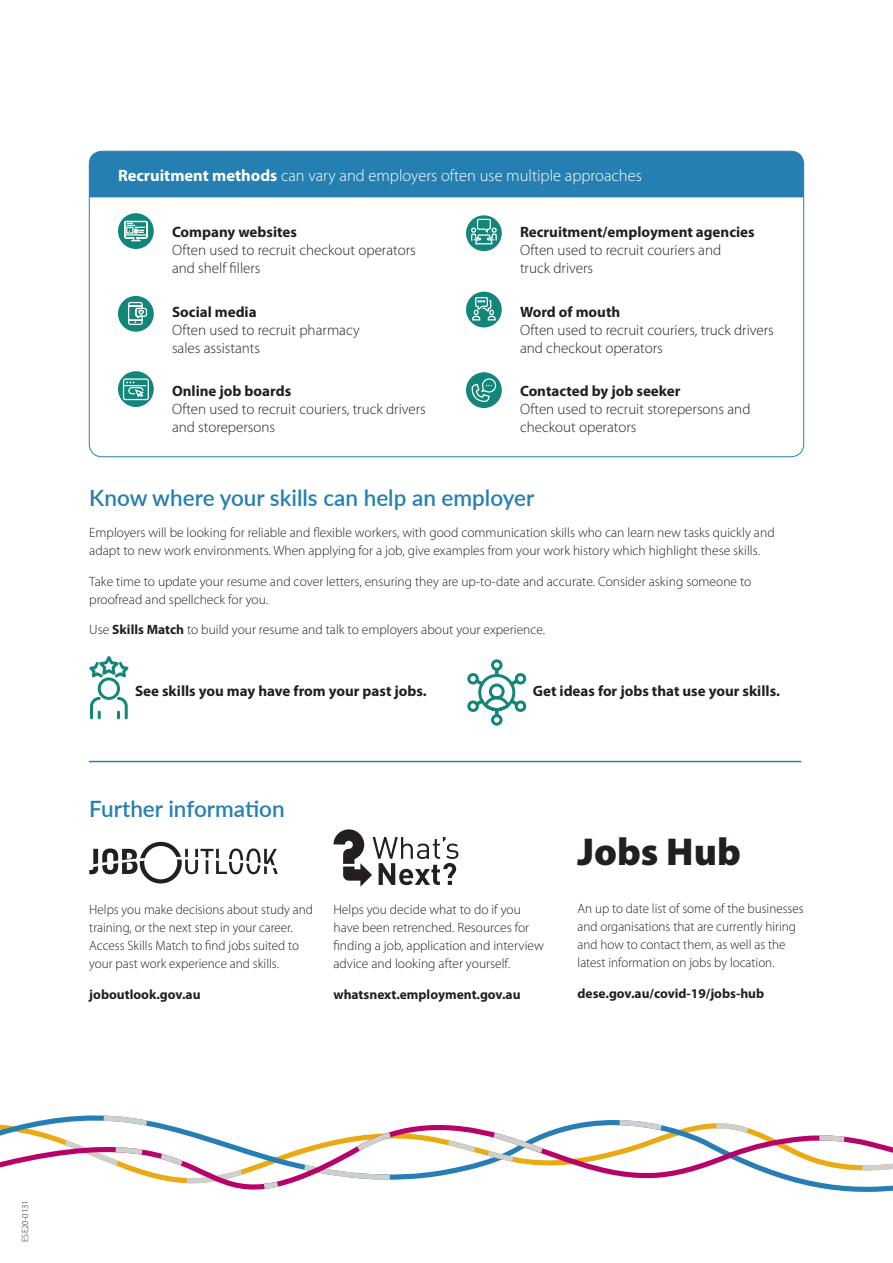
<style>
.page{position:relative;width:893px;height:1263px;background:#fff}
.page>*{position:absolute;margin:0;border:0;box-sizing:border-box;transform-origin:0 0}
.Body{font:900 39px "Myriad Pro";color:#231f20}
.t1{font:600 22.5px "Lato";color:#257fb1}
.Body-2{font:300 16.5px "Myriad Pro";color:#fff}
.Body-3{font:300 15px/18px "Myriad Pro";color:#231f20}
.Body-4{font:700 15px "Myriad Pro";color:#231f20}
.Body-5{font:300 13.5px/18px "Myriad Pro";color:#231f20}
.Hyperlink{font:700 13.5px "Myriad Pro";color:#231f20}
.t2{font:300 9px "Myriad Pro";color:#231f20}
.s1{font-weight:700}
</style>
<div class="page">
<div style="left:89px;top:151px;width:715px;height:46px;background:#257fb1"></div>
<div style="left:118px;top:213px;width:36px;height:36px;background:#128679;border-radius:50%"></div>
<svg style="left:124px;top:220px;width:24px;height:22px"></svg>
<div style="left:118px;top:296px;width:36px;height:36px;background:#128679;border-radius:50%"></div>
<svg style="left:128px;top:301px;width:20px;height:24px"></svg>
<svg style="left:118px;top:371px;width:36px;height:36px"></svg>
<div style="left:123px;top:378px;width:26px;height:22px;border:1px solid #fff;border-radius:2px"></div>
<svg style="left:124px;top:381px;width:22px;height:18px"></svg>
<div style="left:466px;top:215px;width:36px;height:36px;background:#128679;border-radius:50%"></div>
<svg style="left:470px;top:218px;width:27px;height:27px"></svg>
<div style="left:466px;top:292px;width:36px;height:35px;background:#128679;border-radius:50%"></div>
<svg style="left:472px;top:296px;width:24px;height:25px"></svg>
<div style="left:466px;top:372px;width:36px;height:36px;background:#128679;border-radius:50%"></div>
<svg style="left:472px;top:372px;width:25px;height:30px"></svg>
<svg style="left:89px;top:656px;width:40px;height:64px"></svg>
<svg style="left:467px;top:659px;width:60px;height:67px"></svg>
<svg style="left:89px;top:842px;width:189px;height:41px"></svg>
<svg style="left:333px;top:829px;width:125px;height:58px"></svg>
<svg style="left:0;top:1115px;width:893px;height:77px"></svg>
<svg style="left:442px;top:1129px;width:106px;height:36px"></svg>
<svg style="left:351px;top:1128px;width:45px;height:27px"></svg>
<svg style="left:259px;top:1178px;width:25px;height:14px"></svg>
<svg style="left:155px;top:1150px;width:93px;height:36px"></svg>
<svg style="left:59px;top:1136px;width:89px;height:34px"></svg>
<svg style="left:814px;top:1133px;width:36px;height:12px"></svg>
<hr style="left:89px;top:761px;width:712px;height:1px;background:#257fb1">
<p class="Body-2" style="left:118px;top:166px;width:525px"><span class="s1">Recruitment methods</span> can vary and employers often use multiple approaches</p>
<p class="Body-3" style="left:172px;top:223px;width:245px"><span class="s1">Company websites<br></span>Often used to recruit checkout operators and shelf fillers</p>
<p class="Body-3" style="left:172px;top:303px;width:189px"><span class="s1">Social media<br></span>Often used to recruit pharmacy sales assistants</p>
<p class="Body-3" style="left:172px;top:382px;width:255px"><span class="s1">Online job boards<br></span>Often used to recruit couriers, truck drivers and storepersons</p>
<p class="Body-3" style="left:520px;top:223px;width:236px"><span class="s1">Recruitment/employment agencies<br></span>Often used to recruit couriers and truck drivers</p>
<p class="Body-3" style="left:520px;top:303px;width:255px"><span class="s1">Word of mouth<br></span>Often used to recruit couriers, truck drivers and checkout operators</p>
<p class="Body-3" style="left:520px;top:382px;width:232px"><span class="s1">Contacted by job seeker<br></span>Often used to recruit storepersons and checkout operators</p>
<h1 class="t1" style="left:89px;top:482px;width:447px">Know where your skills can help an employer</h1>
<p class="Body-5" style="left:89px;top:523px;width:687px">Employers will be looking for reliable and flexible workers, with good communication skills who can learn new tasks quickly and adapt to new work environments. When applying for a job, give examples from your work history which highlight these skills.</p>
<p class="Body-5" style="left:89px;top:572px;width:664px">Take time to update your resume and cover letters, ensuring they are up-to-date and accurate. Consider asking someone to proofread and spellcheck for you.</p>
<p class="Body-5" style="left:89px;top:621px;width:457px">Use <span class="s1">Skills Match</span> to build your resume and talk to employers about your experience.</p>
<p class="Body-4" style="left:135px;top:681px;width:293px">See skills you may have from your past jobs.</p>
<p class="Body-4" style="left:533px;top:681px;width:249px">Get ideas for jobs that use your skills.</p>
<h1 class="t1" style="left:89px;top:792px;width:197px">Further information</h1>
<p class="Body-5" style="left:89px;top:900px;width:225px">Helps you make decisions about study and training, or the next step in your career.<br>Access Skills Match to find jobs suited to your past work experience and skills.</p>
<p class="Hyperlink" style="left:89px;top:985px;width:113px">joboutlook.gov.au</p>
<p class="Body-5" style="left:333px;top:900px;width:212px">Helps you decide what to do if you have been retrenched. Resources for finding a job, application and interview advice and looking after yourself.</p>
<p class="Hyperlink" style="left:333px;top:985px;width:189px">whatsnext.employment.gov.au</p>
<p class="Body" style="left:578px;top:826px;width:165px">Jobs Hub</p>
<p class="Body-5" style="left:578px;top:899px;width:228px">An up to date list of some of the businesses and organisations that are currently hiring and how to contact them, as well as the latest information on jobs by location.</p>
<p class="Hyperlink" style="left:578px;top:984px;width:188px">dese.gov.au/covid-19/jobs-hub</p>
<p class="t2" style="left:20px;top:1242px;width:43px;rotate:-90deg">ESE20-0131</p>
</div>
